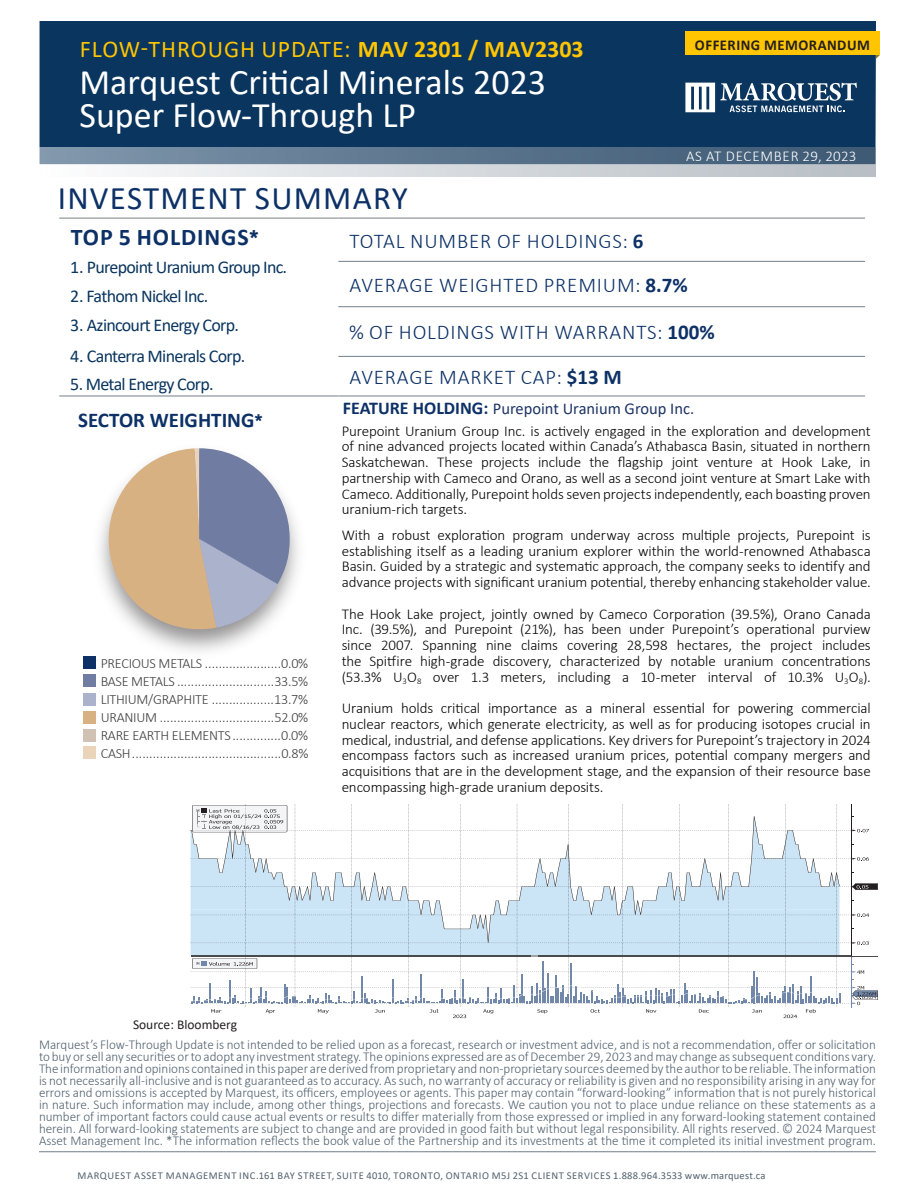
<style>
.page{position:relative;width:918px;height:1188px;background:#fff}
.page>*{position:absolute;margin:0;border:0;box-sizing:border-box;transform-origin:0 0}
.Headline{font:36px/33px "Calibri";color:#fff}
.Headline-2{font:33px "Calibri";letter-spacing:.04em;color:#0d3166}
.Headline-3{font:24px "Calibri";letter-spacing:.04em;color:#ffc500}
.Footnote{font:700 24px "Calibri";letter-spacing:.04em;color:#0d3166}
.Footnote-2{font:300 21px "Calibri";letter-spacing:.04em;color:#0d3166}
.Subhead1{font:700 21px "Calibri";color:#0d3166}
.Footnote-3{font:18px "Calibri";letter-spacing:-.04em;color:#0a355e}
.Subhead1-2{font:16.5px "Calibri";color:#1d3464}
.Subhead1-3{font:300 15px/15.8px "Calibri";letter-spacing:-.01em;color:#040503;text-align:justify}
.t1{font:300 15px "Calibri";letter-spacing:.05em;color:#fff}
.t2{font:700 15px "Calibri";letter-spacing:.035em;color:#231f20}
.t3{font:300 14.25px/18px "Calibri";letter-spacing:-.02em;color:#3e3e3f;text-align:justify}
.t4{font:300 13.5px/12px "Calibri";color:#52626f;text-align:justify}
.Footnote-4{font:13.5px "Calibri";color:#231f20}
.t5{font:10.5px "Calibri";letter-spacing:.05em;color:#52626f}
.s1{font-weight:700}
.s2{font-family:"Museo Sans 700";font-weight:400;font-size:21px}
.s3{font-family:"Museo Sans 700";font-weight:400;font-size:18px}
.s4{font-weight:700;font-size:18px;color:#0d3166}
</style>
<div class="page">
<div style="left:40px;top:21px;width:836px;height:143px;background:#0a355e"></div>
<svg style="left:39px;top:148px;width:836px;height:28px;background:#91a1b0"></svg>
<svg style="left:685px;top:83px;width:172px;height:29px"></svg>
<hr style="left:39px;top:1151px;width:837px;height:1px;background:#727f8a">
<svg style="left:59px;top:395px;width:279px;height:1px"></svg>
<hr style="left:59px;top:396px;width:279px;height:1px;background:#727f8a">
<hr style="left:59px;top:218px;width:279px;height:1px;background:#727f8a">
<svg style="left:101px;top:448px;width:189px;height:189px"></svg>
<div style="left:83px;top:656px;width:13px;height:13px;background:#0d3166"></div>
<div style="left:83px;top:675px;width:13px;height:12px;background:#717ca3"></div>
<div style="left:83px;top:693px;width:13px;height:13px;background:#abb2cb"></div>
<div style="left:83px;top:711px;width:13px;height:12px;background:#d8b183"></div>
<div style="left:83px;top:729px;width:13px;height:13px;background:#cfc1b4"></div>
<div style="left:83px;top:747px;width:13px;height:12px;background:#ead4ba"></div>
<div style="left:686px;top:31px;width:194px;height:24px;background:#ffc500"></div>
<svg style="left:338px;top:260px;width:527px;height:136px"></svg>
<hr style="left:338px;top:218px;width:527px;height:1px;background:#727f8a">
<hr style="left:338px;top:261px;width:527px;height:1px;background:#727f8a">
<hr style="left:338px;top:306px;width:527px;height:1px;background:#727f8a">
<hr style="left:338px;top:356px;width:527px;height:1px;background:#727f8a">
<hr style="left:338px;top:396px;width:527px;height:1px;background:#727f8a">
<svg style="left:191px;top:804px;width:687px;height:215px"></svg>
<p class="Headline-3" style="left:80px;top:32px;width:505px">FLOW-THROUGH UPDATE: <span class="s1">MAV 2301 / MAV2303</span></p>
<p class="Headline" style="left:80px;top:65px;width:468px">Marquest Critical Minerals 2023<br>Super Flow-Through LP</p>
<p class="Headline-2" style="left:58px;top:175px;width:352px">INVESTMENT SUMMARY</p>
<p class="t2" style="left:695px;top:34px;width:176px">OFFERING MEMORANDUM</p>
<p class="t1" style="left:686px;top:147px;width:172px">AS AT DECEMBER 29, 2023</p>
<p class="Footnote" style="left:71px;top:220px;width:190px">TOP 5 HOLDINGS<span class="s2">*</span></p>
<p class="Footnote-3" style="left:70px;top:255px;width:218px">1. Purepoint Uranium Group Inc.</p>
<p class="Footnote-3" style="left:70px;top:284px;width:139px">2. Fathom Nickel Inc.</p>
<p class="Footnote-3" style="left:70px;top:313px;width:170px">3. Azincourt Energy Corp.</p>
<p class="Footnote-3" style="left:70px;top:343px;width:177px">4. Canterra Minerals Corp.</p>
<p class="Footnote-3" style="left:70px;top:371px;width:145px">5. Metal Energy Corp.</p>
<p class="Subhead1" style="left:78px;top:405px;width:186px">SECTOR WEIGHTING<span class="s3">*</span></p>
<p class="t3" style="left:101px;top:654px;width:209px">PRECIOUS METALS ......................0.0% BASE METALS ............................33.5% LITHIUM/GRAPHITE ..................13.7% URANIUM .................................52.0% RARE EARTH ELEMENTS ..............0.0% CASH...........................................0.8%</p>
<p class="Footnote-2" style="left:350px;top:228px;width:295px">TOTAL NUMBER OF HOLDINGS: <span class="s1">6</span></p>
<p class="Footnote-2" style="left:350px;top:272px;width:340px">AVERAGE WEIGHTED PREMIUM: <span class="s1">8.7%</span></p>
<p class="Footnote-2" style="left:349px;top:319px;width:367px">% OF HOLDINGS WITH WARRANTS: <span class="s1">100%</span></p>
<p class="Footnote-2" style="left:350px;top:364px;width:274px">AVERAGE MARKET CAP: <span class="s1">$13 M</span></p>
<p class="Subhead1-3" style="left:342px;top:423px;width:531px">Purepoint Uranium Group Inc. is actively engaged in the exploration and development of nine advanced projects located within Canada’s Athabasca Basin, situated in northern Saskatchewan. These projects include the flagship joint venture at Hook Lake, in partnership with Cameco and Orano, as well as a second joint venture at Smart Lake with Cameco. Additionally, Purepoint holds seven projects independently, each boasting proven uranium-rich targets.</p>
<p class="Subhead1-3" style="left:342px;top:527px;width:531px">With a robust exploration program underway across multiple projects, Purepoint is establishing itself as a leading uranium explorer within the world-renowned Athabasca Basin. Guided by a strategic and systematic approach, the company seeks to identify and advance projects with significant uranium potential, thereby enhancing stakeholder value.</p>
<p class="Subhead1-3" style="left:342px;top:606px;width:531px">The Hook Lake project, jointly owned by Cameco Corporation (39.5%), Orano Canada Inc. (39.5%), and Purepoint (21%), has been under Purepoint’s operational purview since 2007. Spanning nine claims covering 28,598 hectares, the project includes the Spitfire high-grade discovery, characterized by notable uranium concentrations (53.3% U<sub>3</sub>O<sub>8</sub> over 1.3 meters, including a 10-meter interval of 10.3% U<sub>3</sub>O<sub>8</sub>).</p>
<p class="Subhead1-3" style="left:342px;top:700px;width:531px">Uranium holds critical importance as a mineral essential for powering commercial nuclear reactors, which generate electricity, as well as for producing isotopes crucial in medical, industrial, and defense applications. Key drivers for Purepoint’s trajectory in 2024 encompass factors such as increased uranium prices, potential company mergers and acquisitions that are in the development stage, and the expansion of their resource base encompassing high-grade uranium deposits.</p>
<p class="Subhead1-2" style="left:343px;top:397px;width:353px"><span class="s4">FEATURE HOLDING:</span> Purepoint Uranium Group Inc.</p>
<p class="Footnote-4" style="left:133px;top:1015px;width:106px">Source: Bloomberg</p>
<p class="t4" style="left:39px;top:1038px;width:839px">Marquest’s Flow-Through Update is not intended to be relied upon as a forecast, research or investment advice, and is not a recommendation, offer or solicitation to buy or sell any securities or to adopt any investment strategy. The opinions expressed are as of December 29, 2023 and may change as subsequent conditions vary.<br>The information and opinions contained in this paper are derived from proprietary and non-proprietary sources deemed by the author to be reliable. The information is not necessarily all-inclusive and is not guaranteed as to accuracy. As such, no warranty of accuracy or reliability is given and no responsibility arising in any way for errors and omissions is accepted by Marquest, its officers, employees or agents. This paper may contain “forward-looking” information that is not purely historical in nature. Such information may include, among other things, projections and forecasts. We caution you not to place undue reliance on these statements as a number of important factors could cause actual events or results to differ materially from those expressed or implied in any forward-looking statement contained herein. All forward-looking statements are subject to change and are provided in good faith but without legal responsibility. All rights reserved. © 2024 Marquest Asset Management Inc. *The information reflects the book value of the Partnership and its investments at the time it completed its initial investment program.</p>
<p class="t5" style="left:77px;top:1168px;width:690px">MARQUEST ASSET MANAGEMENT INC. 161 BAY STREET, SUITE 4010, TORONTO, ONTARIO M5J 2S1 CLIENT SERVICES 1.888.964.3533 www.marquest.ca</p>
</div>
